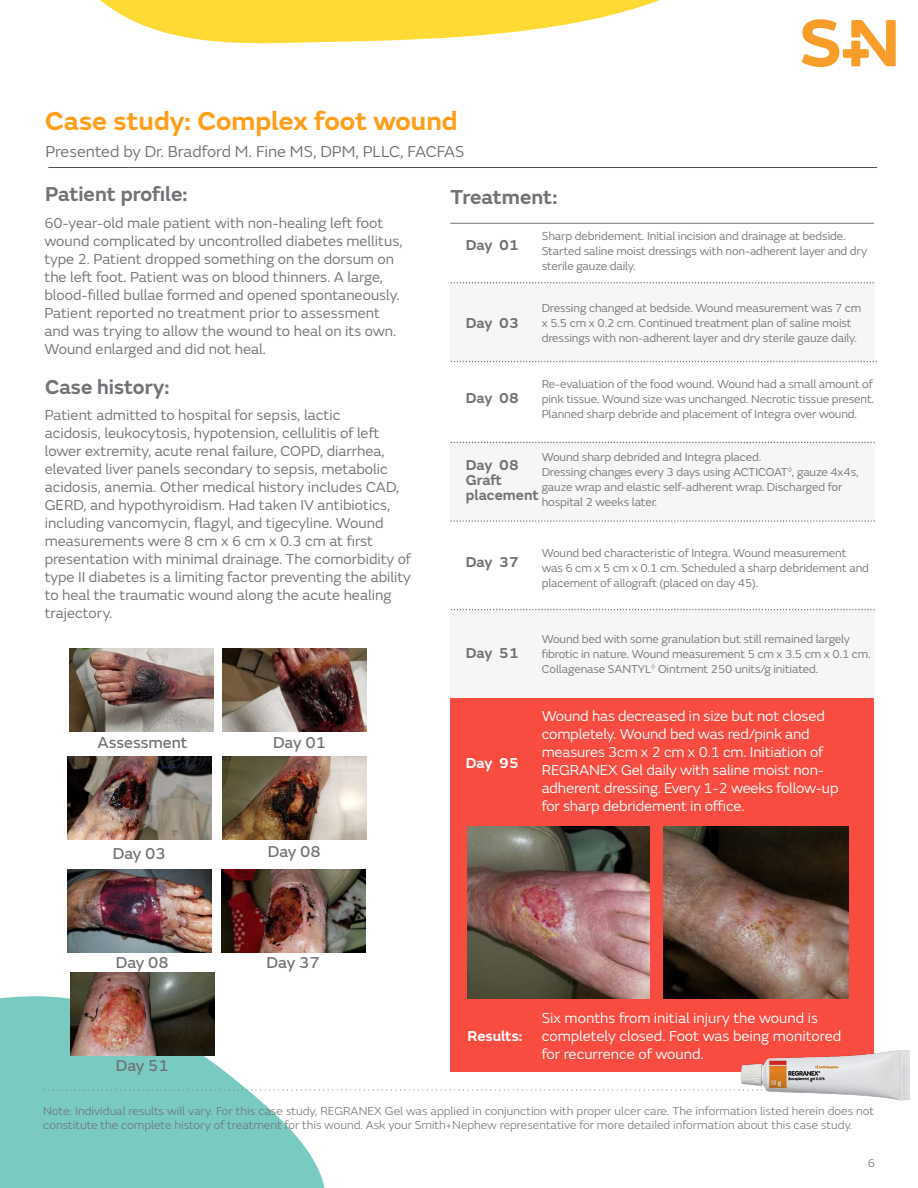
<style>
.page{position:relative;width:918px;height:1188px;background:#fff}
.page>*{position:absolute;margin:0;border:0;box-sizing:border-box;transform-origin:0 0}
.t1{font:600 27px "SN Emeric";color:#ff9e18}
.t2{font:600 21px "SN Emeric";color:#717275}
.t3{font:16.5px "SN Emeric";color:#717275}
.t4{font:16.5px "SN Emeric Core";color:#717276}
.t5{font:15px/18px "SN Emeric";color:#717275}
.t6{font:15px/18px "SN Emeric";letter-spacing:-.01em;color:#fff}
.t7{font:600 15px/15px "SN Emeric";color:#717275}
.t8{font:600 15px "SN Emeric";color:#fff}
.t9{font:12px/15px "SN Emeric";letter-spacing:-.01em;color:#77787b}
.t10{font:300 12px/14.4px "SN Emeric";color:#717275}
</style>
<div class="page">
<svg style="left:0;top:972px;width:325px;height:216px;fill:#79cac1"></svg>
<div style="left:450px;top:698px;width:424px;height:373px;background:#f84c40"></div>
<div style="left:450px;top:610px;width:425px;height:88px;background:#f6f6f6"></div>
<div style="left:451px;top:442px;width:424px;height:78px;background:#f6f6f6"></div>
<div style="left:450px;top:283px;width:425px;height:78px;background:#f6f6f6"></div>
<svg style="left:451px;top:282px;width:423px;height:1px"></svg>
<svg style="left:451px;top:609px;width:424px;height:1px"></svg>
<svg style="left:451px;top:520px;width:424px;height:2px"></svg>
<svg style="left:451px;top:442px;width:424px;height:1px"></svg>
<svg style="left:451px;top:361px;width:426px;height:1px"></svg>
<hr style="left:450px;top:223px;width:424px;height:1px;background:#717275">
<hr style="left:48px;top:167px;width:829px;height:1px;background:#4b5256">
<img style="left:70px;top:648px;width:144px;height:84px">
<img style="left:222px;top:648px;width:144px;height:84px">
<img style="left:68px;top:757px;width:143px;height:83px">
<img style="left:222px;top:757px;width:144px;height:83px">
<img style="left:67px;top:869px;width:144px;height:83px">
<img style="left:70px;top:973px;width:144px;height:83px">
<img style="left:468px;top:826px;width:181px;height:173px">
<img style="left:664px;top:826px;width:185px;height:173px">
<svg style="left:44px;top:1089px;width:673px;height:2px"></svg>
<img style="left:718px;top:1050px;width:192px;height:51px">
<svg style="left:100px;top:0;width:739px;height:67px"></svg>
<div style="left:843px;top:49px;width:26px;height:9px;background:#f99d2a"></div>
<svg style="left:851px;top:20px;width:45px;height:46px"></svg>
<img style="left:221px;top:869px;width:144px;height:83px">
<h1 class="t1" style="left:45px;top:104px;width:414px">Case study: Complex foot wound</h1>
<h3 class="t3" style="left:45px;top:142px;width:421px">Presented by Dr. Bradford M. Fine MS, DPM, PLLC, FACFAS</h3>
<h2 class="t2" style="left:45px;top:180px;width:144px">Patient profile:</h2>
<p class="t5" style="left:44px;top:213px;width:360px">60-year-old male patient with non-healing left foot wound complicated by uncontrolled diabetes mellitus, type 2. Patient dropped something on the dorsum on the left foot. Patient was on blood thinners. A large, blood-filled bullae formed and opened spontaneously.<br>Patient reported no treatment prior to assessment and was trying to allow the wound to heal on its own.<br>Wound enlarged and did not heal.</p>
<h2 class="t2" style="left:45px;top:374px;width:126px">Case history:</h2>
<p class="t5" style="left:45px;top:406px;width:368px">Patient admitted to hospital for sepsis, lactic<br>acidosis, leukocytosis, hypotension, cellulitis of left lower extremity, acute renal failure, COPD, diarrhea, elevated liver panels secondary to sepsis, metabolic acidosis, anemia. Other medical history includes CAD, GERD, and hypothyroidism. Had taken IV antibiotics, including vancomycin, flagyl, and tigecyline. Wound measurements were 8 cm x 6 cm x 0.3 cm at first presentation with minimal drainage. The comorbidity of type II diabetes is a limiting factor preventing the ability to heal the traumatic wound along the acute healing trajectory.</p>
<h3 class="t4" style="left:98px;top:732px;width:92px">Assessment</h3>
<h3 class="t4" style="left:273px;top:732px;width:55px">Day 01</h3>
<h3 class="t4" style="left:113px;top:843px;width:55px">Day 03</h3>
<h3 class="t4" style="left:268px;top:842px;width:55px">Day 08</h3>
<h3 class="t4" style="left:116px;top:952px;width:55px">Day 08</h3>
<h3 class="t4" style="left:267px;top:952px;width:55px">Day 37</h3>
<h3 class="t4" style="left:116px;top:1055px;width:55px">Day 51</h3>
<h2 class="t2" style="left:451px;top:184px;width:108px">Treatment:</h2>
<p class="t7" style="left:466px;top:237px;width:55px">Day 01</p>
<p class="t9" style="left:542px;top:229px;width:327px">Sharp debridement. Initial incision and drainage at bedside.<br>Started saline moist dressings with non-adherent layer and dry sterile gauze daily.</p>
<p class="t7" style="left:466px;top:315px;width:54px">Day 03</p>
<p class="t7" style="left:466px;top:391px;width:54px">Day 08</p>
<p class="t9" style="left:542px;top:300px;width:321px">Dressing changed at bedside. Wound measurement was 7 cm x 5.5 cm x 0.2 cm. Continued treatment plan of saline moist dressings with non-adherent layer and dry sterile gauze daily.</p>
<p class="t9" style="left:542px;top:377px;width:334px;text-align:justify">Re-evaluation of the food wound. Wound had a small amount of pink tissue. Wound size was unchanged. Necrotic tissue present.<br>Planned sharp debride and placement of Integra over wound.</p>
<p class="t7" style="left:466px;top:458px;width:75px">Day 08<br>Graft placement</p>
<p class="t9" style="left:542px;top:450px;width:319px">Wound sharp debrided and Integra placed.<br>Dressing changes every 3 days using ACTICOAT<sup>◊</sup>, gauze 4x4s, gauze wrap and elastic self-adherent wrap. Discharged for hospital 2 weeks later.</p>
<p class="t7" style="left:466px;top:554px;width:54px">Day 37</p>
<p class="t9" style="left:542px;top:545px;width:329px">Wound bed characteristic of Integra. Wound measurement was 6 cm x 5 cm x 0.1 cm. Scheduled a sharp debridement and placement of allograft (placed on day 45).</p>
<p class="t7" style="left:466px;top:646px;width:54px">Day 51</p>
<p class="t8" style="left:466px;top:753px;width:54px">Day 95</p>
<p class="t9" style="left:542px;top:632px;width:331px">Wound bed with some granulation but still remained largely fibrotic in nature. Wound measurement 5 cm x 3.5 cm x 0.1 cm.<br>Collagenase SANTYL<sup>◊</sup> Ointment 250 units/g initiated.</p>
<p class="t6" style="left:542px;top:707px;width:298px">Wound has decreased in size but not closed completely. Wound bed was red/pink and measures 3cm x 2 cm x 0.1 cm. Initiation of REGRANEX Gel daily with saline moist non&shy;adherent dressing. Every 1-2 weeks follow-up for sharp debridement in office.</p>
<p class="t8" style="left:468px;top:1026px;width:56px">Results:</p>
<p class="t6" style="left:542px;top:1009px;width:301px">Six months from initial injury the wound is completely closed. Foot was being monitored for recurrence of wound.</p>
<p class="t10" style="left:43px;top:1104px;width:833px">Note: Individual results will vary. For this case study, REGRANEX Gel was applied in conjunction with proper ulcer care. The information listed herein does not constitute the complete history of treatment for this wound. Ask your Smith+Nephew representative for more detailed information about this case study.</p>
<p class="t10" style="left:868px;top:1155px;width:9px">6</p>
</div>
